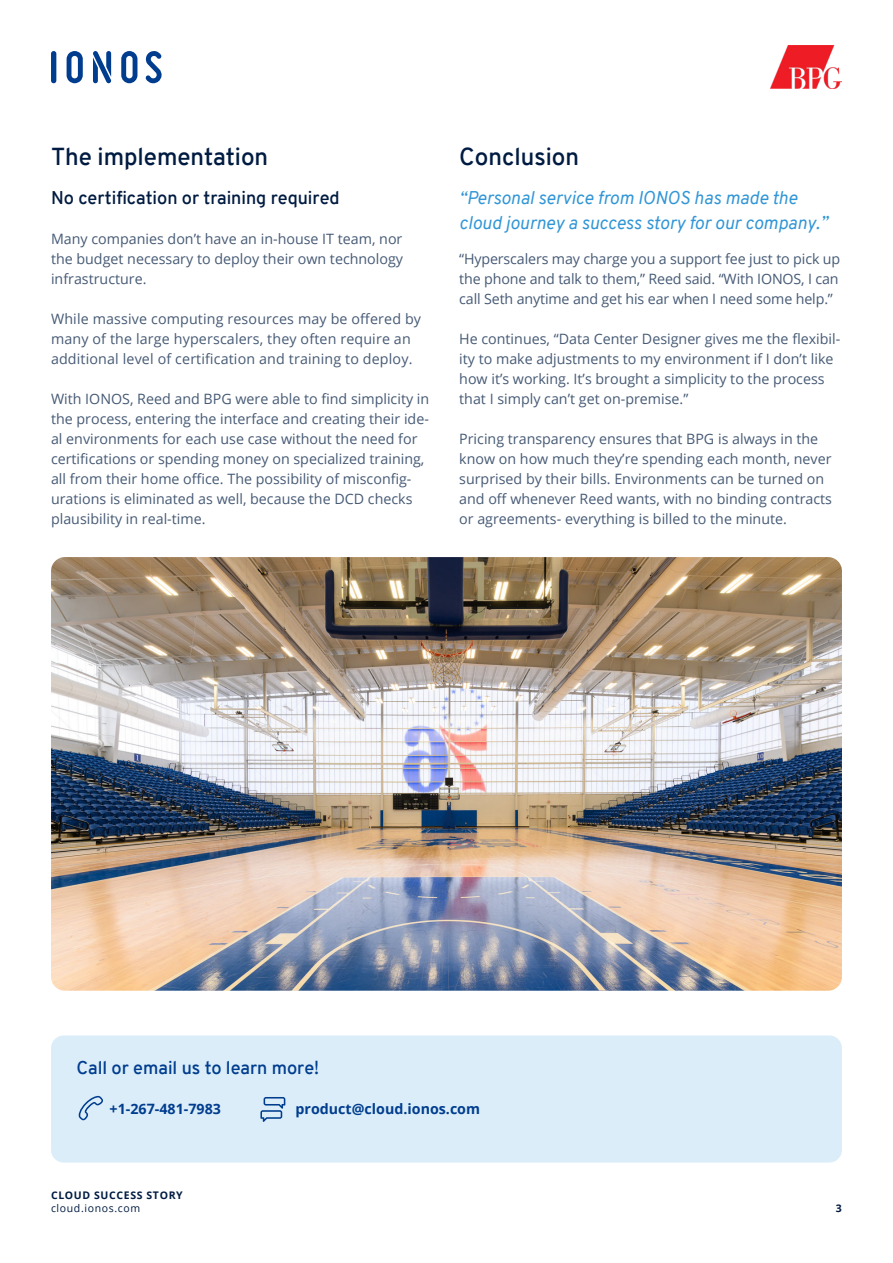
<style>
.page{position:relative;width:893px;height:1263px;background:#fff}
.page>*{position:absolute;margin:0;border:0;box-sizing:border-box;transform-origin:0 0}
.t1{font:600 24px "Overpass";color:#001b41}
.t2{font:italic 18px/24.9px "Overpass";color:#3196d6}
.t3{font:600 18px "Overpass";color:#001b41}
.t4{font:600 18px "Overpass";color:#003d8f}
.t5{font:14.25px/20px "Open Sans";color:#465a75}
.t6{font:700 14.25px "Open Sans";color:#003d8f}
.t7{font:700 10.5px "Open Sans";letter-spacing:.06em;color:#001b41}
.t8{font:10.5px "Open Sans";letter-spacing:.06em;color:#001b41}
</style>
<div class="page">
<img style="left:771px;top:46px;width:71px;height:42px">
<div style="left:51px;top:1035px;width:791px;height:127px;background:#dbedf8;border-radius:13px"></div>
<svg style="left:78px;top:1096px;width:25px;height:24px"></svg>
<svg style="left:260px;top:1097px;width:25px;height:25px"></svg>
<img style="left:51px;top:557px;width:791px;height:434px">
<svg style="left:145px;top:51px;width:17px;height:32px"></svg>
<svg style="left:121px;top:51px;width:16px;height:32px"></svg>
<svg style="left:93px;top:51px;width:18px;height:32px"></svg>
<svg style="left:67px;top:51px;width:16px;height:32px"></svg>
<svg style="left:51px;top:51px;width:5px;height:32px"></svg>
<h1 class="t1" style="left:51px;top:139px;width:219px">The implementation</h1>
<p class="t3" style="left:51px;top:185px;width:290px">No certification or training required</p>
<p class="t5" style="left:51px;top:229px;width:354px;text-align:justify">Many companies don’t have an in-house IT team, nor the budget necessary to deploy their own technology infrastructure.</p>
<p class="t5" style="left:51px;top:309px;width:372px">While massive computing resources may be offered by many of the large hyperscalers, they often require an additional level of certification and training to deploy.</p>
<p class="t5" style="left:51px;top:388px;width:380px">With IONOS, Reed and BPG were able to find simplicity in the process, entering the interface and creating their ide&shy;al environments for each use case without the need for certifications or spending money on specialized training, all from their home office. The possibility of misconfig&shy;urations is eliminated as well, because the DCD checks plausibility in real-time.</p>
<h1 class="t1" style="left:459px;top:139px;width:121px">Conclusion</h1>
<p class="t2" style="left:459px;top:186px;width:370px">“Personal service from IONOS has made the cloud journey a success story for our company.”</p>
<p class="t5" style="left:459px;top:249px;width:382px;text-align:justify">“Hyperscalers may charge you a support fee just to pick up the phone and talk to them,” Reed said. “With IONOS, I can call Seth anytime and get his ear when I need some help.”</p>
<p class="t5" style="left:459px;top:329px;width:383px">He continues, “Data Center Designer gives me the flexibil&shy;ity to make adjustments to my environment if I don’t like how it’s working. It’s brought a simplicity to the process that I simply can’t get on-premise.”</p>
<p class="t5" style="left:459px;top:428px;width:374px">Pricing transparency ensures that BPG is always in the know on how much they’re spending each month, never surprised by their bills. Environments can be turned on and off whenever Reed wants, with no binding contracts or agreements- everything is billed to the minute.</p>
<p class="t4" style="left:77px;top:1055px;width:244px">Call or email us to learn more!</p>
<p class="t6" style="left:110px;top:1099px;width:113px">+1-267-481-7983</p>
<p class="t6" style="left:296px;top:1099px;width:186px">product@cloud.ionos.com</p>
<p class="t7" style="left:51px;top:1188px;width:133px">CLOUD SUCCESS STORY</p>
<p class="t8" style="left:51px;top:1201px;width:91px">cloud.ionos.com</p>
<p class="t7" style="left:836px;top:1201px;width:7px">3</p>
</div>
